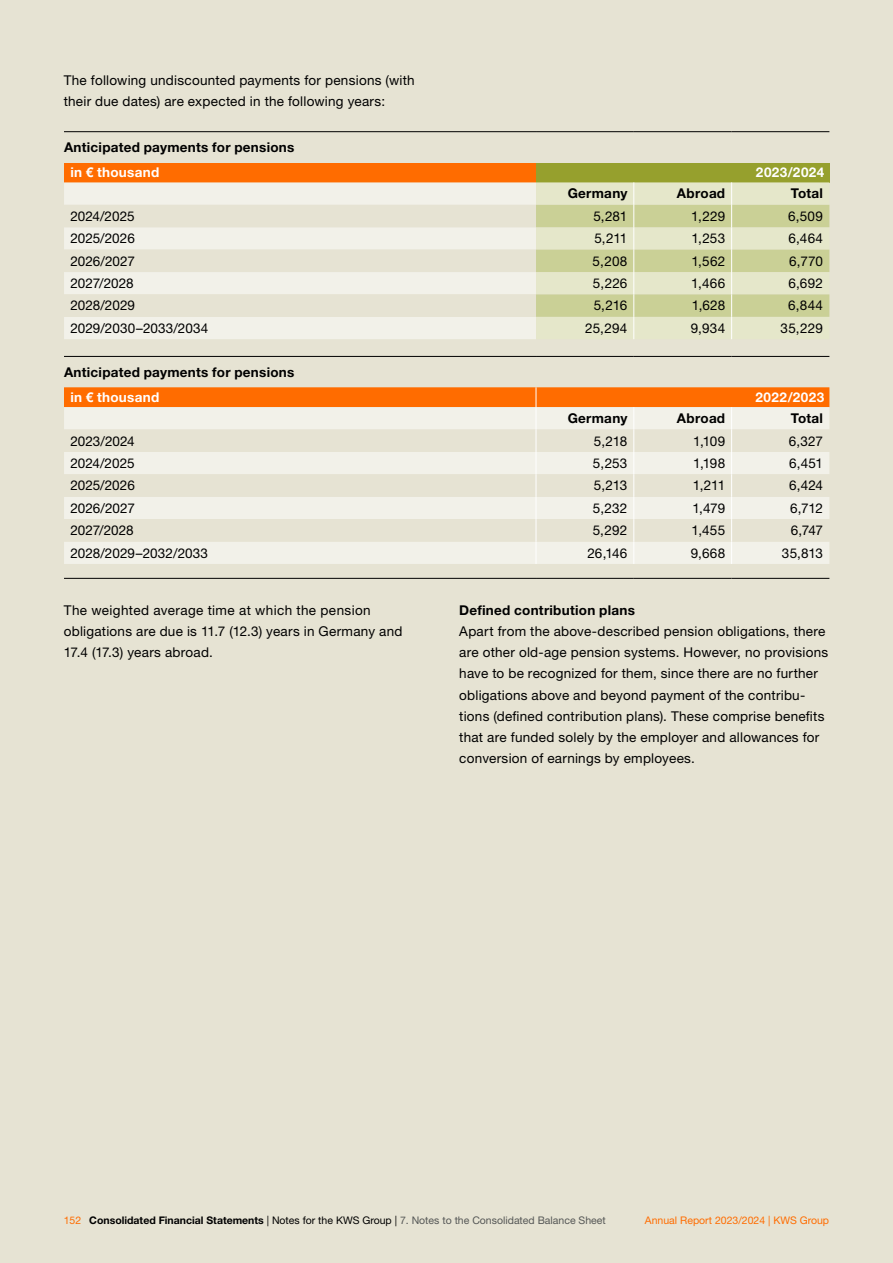
<style>
.page{position:relative;width:893px;height:1263px;background:#e6e3d3}
.page>*{position:absolute;margin:0;border:0;box-sizing:border-box;transform-origin:0 0}
.t1{font:13.5px/21.1px "Helvetica Neue LT Std";letter-spacing:.02em;color:#000}
.t2{font:700 13.5px "Helvetica Neue LT Std";letter-spacing:.02em;color:#000}
.t3{font:13.5px "Helvetica Neue LT Std";letter-spacing:-.005em;color:#000}
.t4{font:700 13.5px "Helvetica Neue LT Std";letter-spacing:.025em;color:#fff}
.t5{font:13.5px "Helvetica Neue LT Std";color:#000}
.t6{font:10.5px "Helvetica Neue LT Std";color:#555756}
.t7{font:10.5px "Helvetica Neue LT Std";color:#ff6c00}
.s1{color:#ff6c00}
.s2{font-weight:700;color:#000}
.s3{color:#000}
</style>
<div class="page">
<div style="left:64px;top:163px;width:472px;height:19px;background:#ff6c00"></div>
<div style="left:536px;top:163px;width:293px;height:19px;background:#96a02d"></div>
<div style="left:64px;top:182px;width:472px;height:157px;background:#f2f1e9"></div>
<svg style="left:64px;top:205px;width:472px;height:112px"></svg>
<hr style="left:64px;top:131px;width:472px;height:1px;background:#000">
<hr style="left:536px;top:131px;width:98px;height:1px;background:#000">
<hr style="left:634px;top:131px;width:98px;height:1px;background:#000">
<hr style="left:732px;top:131px;width:97px;height:1px;background:#000">
<svg style="left:536px;top:182px;width:293px;height:157px"></svg>
<hr style="left:64px;top:356px;width:472px;height:1px;background:#000">
<hr style="left:536px;top:356px;width:98px;height:1px;background:#000">
<hr style="left:634px;top:356px;width:98px;height:1px;background:#000">
<hr style="left:732px;top:356px;width:97px;height:1px;background:#000">
<svg style="left:64px;top:387px;width:765px;height:177px"></svg>
<hr style="left:64px;top:578px;width:472px;height:1px;background:#000">
<hr style="left:536px;top:578px;width:98px;height:1px;background:#000">
<hr style="left:634px;top:578px;width:98px;height:1px;background:#000">
<hr style="left:732px;top:578px;width:97px;height:1px;background:#000">
<p class="t1" style="left:64px;top:69px;width:352px">The following undiscounted payments for pensions (with their due dates) are expected in the following years:</p>
<p class="t2" style="left:64px;top:139px;width:232px">Anticipated payments for pensions</p>
<p class="t4" style="left:70px;top:164px;width:90px">in € thousand</p>
<p class="t4" style="left:756px;top:164px;width:70px">2023/2024</p>
<p class="t2" style="left:568px;top:185px;width:61px">Germany</p>
<p class="t2" style="left:677px;top:185px;width:50px">Abroad</p>
<p class="t2" style="left:791px;top:185px;width:34px">Total</p>
<p class="t3" style="left:70px;top:208px;width:66px">2024/2025</p>
<p class="t1" style="left:593px;top:205px;width:36px">5,281</p>
<p class="t1" style="left:691px;top:205px;width:35px">1,229</p>
<p class="t1" style="left:788px;top:205px;width:36px">6,509</p>
<p class="t3" style="left:70px;top:230px;width:66px">2025/2026</p>
<p class="t1" style="left:594px;top:228px;width:35px">5,211</p>
<p class="t1" style="left:691px;top:228px;width:35px">1,253</p>
<p class="t1" style="left:788px;top:228px;width:36px">6,464</p>
<p class="t3" style="left:70px;top:253px;width:66px">2026/2027</p>
<p class="t1" style="left:593px;top:250px;width:36px">5,208</p>
<p class="t1" style="left:691px;top:250px;width:35px">1,562</p>
<p class="t1" style="left:789px;top:250px;width:35px">6,770</p>
<p class="t3" style="left:70px;top:275px;width:65px">2027/2028</p>
<p class="t1" style="left:593px;top:272px;width:36px">5,226</p>
<p class="t1" style="left:691px;top:272px;width:35px">1,466</p>
<p class="t1" style="left:788px;top:272px;width:36px">6,692</p>
<p class="t5" style="left:70px;top:298px;width:66px">2028/2029</p>
<p class="t1" style="left:594px;top:295px;width:35px">5,216</p>
<p class="t1" style="left:692px;top:295px;width:35px">1,628</p>
<p class="t1" style="left:788px;top:295px;width:36px">6,844</p>
<p class="t1" style="left:70px;top:317px;width:139px">2029/2030–2033/2034</p>
<p class="t1" style="left:585px;top:317px;width:44px">25,294</p>
<p class="t1" style="left:691px;top:317px;width:36px">9,934</p>
<p class="t1" style="left:781px;top:317px;width:44px">35,229</p>
<p class="t2" style="left:64px;top:363px;width:232px">Anticipated payments for pensions</p>
<p class="t4" style="left:70px;top:389px;width:90px">in € thousand</p>
<p class="t4" style="left:755px;top:389px;width:70px">2022/2023</p>
<p class="t2" style="left:568px;top:410px;width:61px">Germany</p>
<p class="t2" style="left:677px;top:410px;width:50px">Abroad</p>
<p class="t2" style="left:791px;top:410px;width:34px">Total</p>
<p class="t3" style="left:70px;top:433px;width:66px">2023/2024</p>
<p class="t1" style="left:594px;top:430px;width:35px">5,218</p>
<p class="t1" style="left:693px;top:430px;width:34px">1,109</p>
<p class="t1" style="left:789px;top:430px;width:36px">6,327</p>
<p class="t3" style="left:70px;top:455px;width:66px">2024/2025</p>
<p class="t1" style="left:593px;top:452px;width:36px">5,253</p>
<p class="t1" style="left:693px;top:452px;width:34px">1,198</p>
<p class="t1" style="left:789px;top:452px;width:35px">6,451</p>
<p class="t3" style="left:70px;top:477px;width:66px">2025/2026</p>
<p class="t1" style="left:594px;top:475px;width:35px">5,213</p>
<p class="t1" style="left:693px;top:475px;width:34px">1,211</p>
<p class="t1" style="left:789px;top:475px;width:35px">6,424</p>
<p class="t3" style="left:70px;top:500px;width:66px">2026/2027</p>
<p class="t1" style="left:593px;top:497px;width:36px">5,232</p>
<p class="t1" style="left:692px;top:497px;width:34px">1,479</p>
<p class="t1" style="left:790px;top:497px;width:34px">6,712</p>
<p class="t3" style="left:70px;top:522px;width:65px">2027/2028</p>
<p class="t1" style="left:593px;top:520px;width:36px">5,292</p>
<p class="t1" style="left:691px;top:520px;width:35px">1,455</p>
<p class="t1" style="left:791px;top:520px;width:34px">6,747</p>
<p class="t5" style="left:70px;top:545px;width:139px">2028/2029–2032/2033</p>
<p class="t1" style="left:587px;top:542px;width:42px">26,146</p>
<p class="t1" style="left:691px;top:542px;width:36px">9,668</p>
<p class="t1" style="left:782px;top:542px;width:43px">35,813</p>
<p class="t1" style="left:64px;top:599px;width:340px">The weighted average time at which the pension obligations are due is 11.7 (12.3) years in Germany and<br>17.4 (17.3) years abroad.</p>
<p class="t2" style="left:459px;top:601px;width:177px">Defined contribution plans</p>
<p class="t1" style="left:459px;top:620px;width:371px">Apart from the above-described pension obligations, there are other old-age pension systems. However, no provisions have to be recognized for them, since there are no further obligations above and beyond payment of the contribu&shy;tions (defined contribution plans). These comprise benefits that are funded solely by the employer and allowances for conversion of earnings by employees.</p>
<p class="t6" style="left:64px;top:1214px;width:543px"><span class="s1">152</span> <span class="s2">Consolidated Financial Statements</span> <span class="s3">| Notes for the KWS Group |</span> 7. Notes to the Consolidated Balance Sheet</p>
<p class="t7" style="left:645px;top:1214px;width:186px">Annual Report 2023/2024 | KWS Group</p>
</div>
